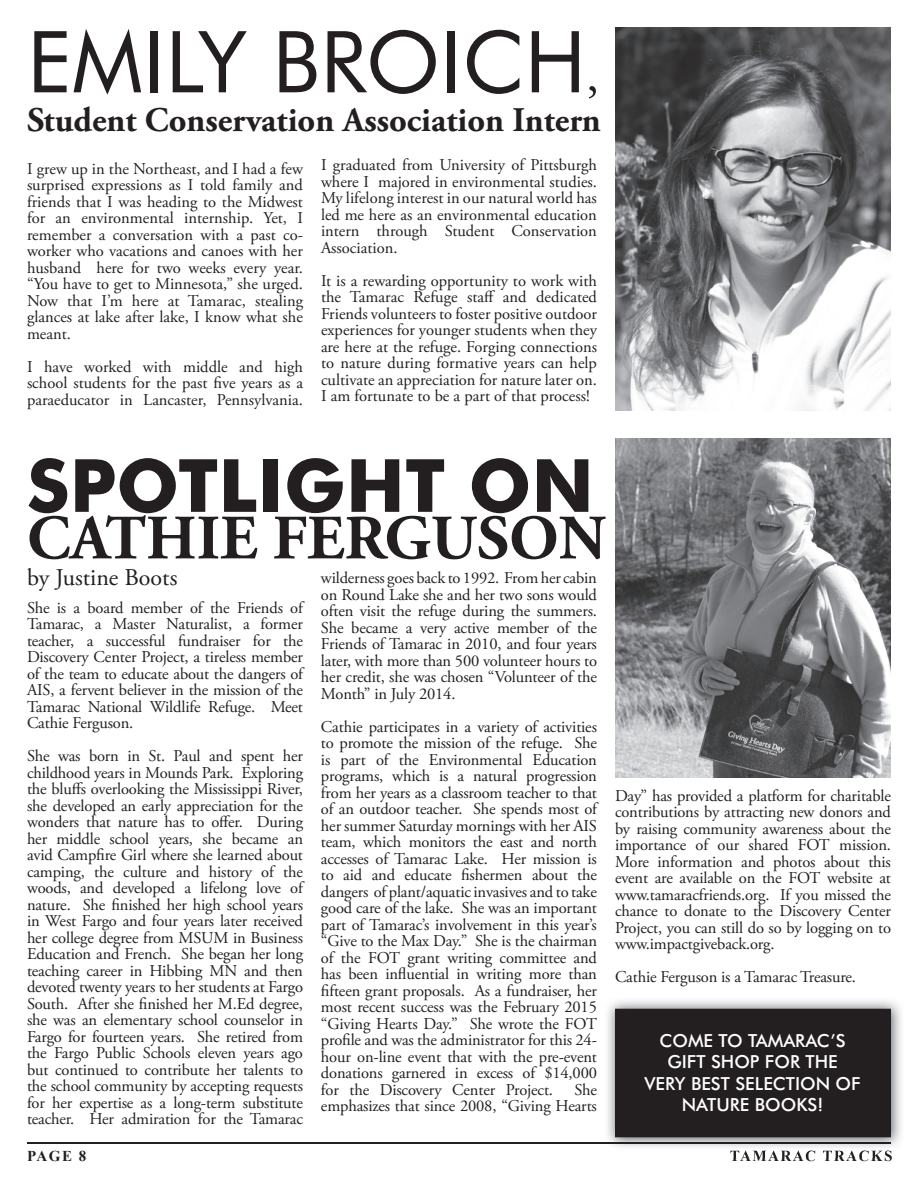
<style>
.page{position:relative;width:918px;height:1188px;background:#fff}
.page>*{position:absolute;margin:0;border:0;box-sizing:border-box;transform-origin:0 0}
.t1{font:85.5px "Futura BT";color:#231f20}
.t2{font:700 73.5px "Futura BT";color:#231f20}
.t3{font:700 63px "Adobe Garamond Pro";color:#231f20}
.t4{font:700 34.5px "Adobe Garamond Pro";color:#231f20}
.t5{font:24px "Adobe Garamond Pro";color:#231f20}
.t6{font:500 18px/21.6px "Futura BT";color:#fff;text-align:center}
.t7{font:16.5px/16.5px "Adobe Garamond Pro";letter-spacing:-.01em;color:#231f20;text-align:justify}
.t8{font:700 15px "Times New Roman";letter-spacing:.1em;color:#231f20}
.s1{font-family:"Adobe Garamond Pro";font-size:51px}
</style>
<div class="page">
<hr style="left:27px;top:1142px;width:864px;height:2px;background:#231f20">
<img style="left:607px;top:1000px;width:294px;height:148px">
<img style="left:815px;top:1150px;width:77px;height:7px">
<img style="left:730px;top:1150px;width:85px;height:7px">
<img style="left:607px;top:1142px;width:284px;height:2px">
<div style="left:616px;top:1009px;width:274px;height:128px;background:#231f20"></div>
<div style="left:615px;top:1009px;width:276px;height:128px;border:2px solid #231f20"></div>
<img style="left:615px;top:27px;width:276px;height:384px">
<img style="left:616px;top:438px;width:275px;height:339px">
<h1 class="t1" style="left:27px;top:10px;width:573px">EMILY BROICH<span class="s1">,</span></h1>
<h3 class="t4" style="left:27px;top:100px;width:575px">Student Conservation Association Intern</h3>
<p class="t7" style="left:321px;top:157px;width:278px">I graduated from University of Pittsburgh where I majored in environmental studies.<br>My lifelong interest in our natural world has led me here as an environmental education intern through Student Conservation Association.</p>
<p class="t7" style="left:321px;top:273px;width:278px">It is a rewarding opportunity to work with the Tamarac Refuge staff and dedicated Friends volunteers to foster positive outdoor experiences for younger students when they are here at the refuge. Forging connections to nature during formative years can help cultivate an appreciation for nature later on.<br>I am fortunate to be a part of that process!</p>
<p class="t7" style="left:27px;top:161px;width:278px">I grew up in the Northeast, and I had a few surprised expressions as I told family and friends that I was heading to the Midwest for an environmental internship. Yet, I remember a conversation with a past co&shy;worker who vacations and canoes with her husband here for two weeks every year. “You have to get to Minnesota,” she urged.<br>Now that I’m here at Tamarac, stealing glances at lake after lake, I know what she meant.</p>
<p class="t7" style="left:27px;top:359px;width:278px">I have worked with middle and high school students for the past five years as a paraeducator in Lancaster, Pennsylvania.</p>
<h2 class="t2" style="left:27px;top:441px;width:569px">SPOTLIGHT ON</h2>
<h3 class="t3" style="left:27px;top:502px;width:580px">CATHIE FERGUSON</h3>
<h3 class="t5" style="left:27px;top:563px;width:152px">by Justine Boots</h3>
<p class="t7" style="left:321px;top:570px;width:278px">wilderness goes back to 1992. From her cabin on Round Lake she and her two sons would often visit the refuge during the summers.<br>She became a very active member of the Friends of Tamarac in 2010, and four years later, with more than 500 volunteer hours to her credit, she was chosen “Volunteer of the Month” in July 2014.</p>
<p class="t7" style="left:321px;top:719px;width:278px">Cathie participates in a variety of activities to promote the mission of the refuge. She is part of the Environmental Education programs, which is a natural progression from her years as a classroom teacher to that of an outdoor teacher. She spends most of her summer Saturday mornings with her AIS team, which monitors the east and north accesses of Tamarac Lake. Her mission is to aid and educate fishermen about the dangers of plant/aquatic invasives and to take good care of the lake. She was an important part of Tamarac’s involvement in this year’s “Give to the Max Day.” She is the chairman of the FOT grant writing committee and has been influential in writing more than fifteen grant proposals. As a fundraiser, her most recent success was the February 2015 “Giving Hearts Day.” She wrote the FOT profile and was the administrator for this 24- hour on-line event that with the pre-event donations garnered in excess of $14,000 for the Discovery Center Project.</p>
<p class="t7" style="left:27px;top:600px;width:278px">She is a board member of the Friends of Tamarac, a Master Naturalist, a former teacher, a successful fundraiser for the Discovery Center Project, a tireless member of the team to educate about the dangers of AIS, a fervent believer in the mission of the Tamarac National Wildlife Refuge. Meet Cathie Ferguson.</p>
<p class="t7" style="left:27px;top:748px;width:278px">She was born in St. Paul and spent her childhood years in Mounds Park. Exploring the bluffs overlooking the Mississippi River, she developed an early appreciation for the wonders that nature has to offer. During her middle school years, she became an avid Campfire Girl where she learned about camping, the culture and history of the woods, and developed a lifelong love of nature. She finished her high school years in West Fargo and four years later received her college degree from MSUM in Business Education and French. She began her long teaching career in Hibbing MN and then devoted twenty years to her students at Fargo South. After she finished her M.Ed degree, she was an elementary school counselor in Fargo for fourteen years. She retired from the Fargo Public Schools eleven years ago but continued to contribute her talents to the school community by accepting requests for her expertise as a long-term substitute teacher. Her admiration for the Tamarac</p>
<p class="t7" style="left:321px;top:1082px;width:277px;text-align:right">She<br>emphasizes that since 2008, “Giving Hearts</p>
<p class="t7" style="left:615px;top:788px;width:278px">Day” has provided a platform for charitable contributions by attracting new donors and by raising community awareness about the importance of our shared FOT mission.<br>More information and photos about this event are available on the FOT website at www.tamaracfriends.org. If you missed the chance to donate to the Discovery Center Project, you can still do so by logging on to www.impactgiveback.org.</p>
<p class="t7" style="left:615px;top:970px;width:243px">Cathie Ferguson is a Tamarac Treasure.</p>
<p class="t6" style="left:644px;top:1029px;width:218px">COME TO TAMARAC’S<br>GIFT SHOP FOR THE<br>VERY BEST SELECTION OF<br>NATURE BOOKS!</p>
<p class="t8" style="left:27px;top:1147px;width:61px">PAGE 8</p>
<p class="t8" style="left:730px;top:1147px;width:164px">TAMARAC TRACKS</p>
</div>
